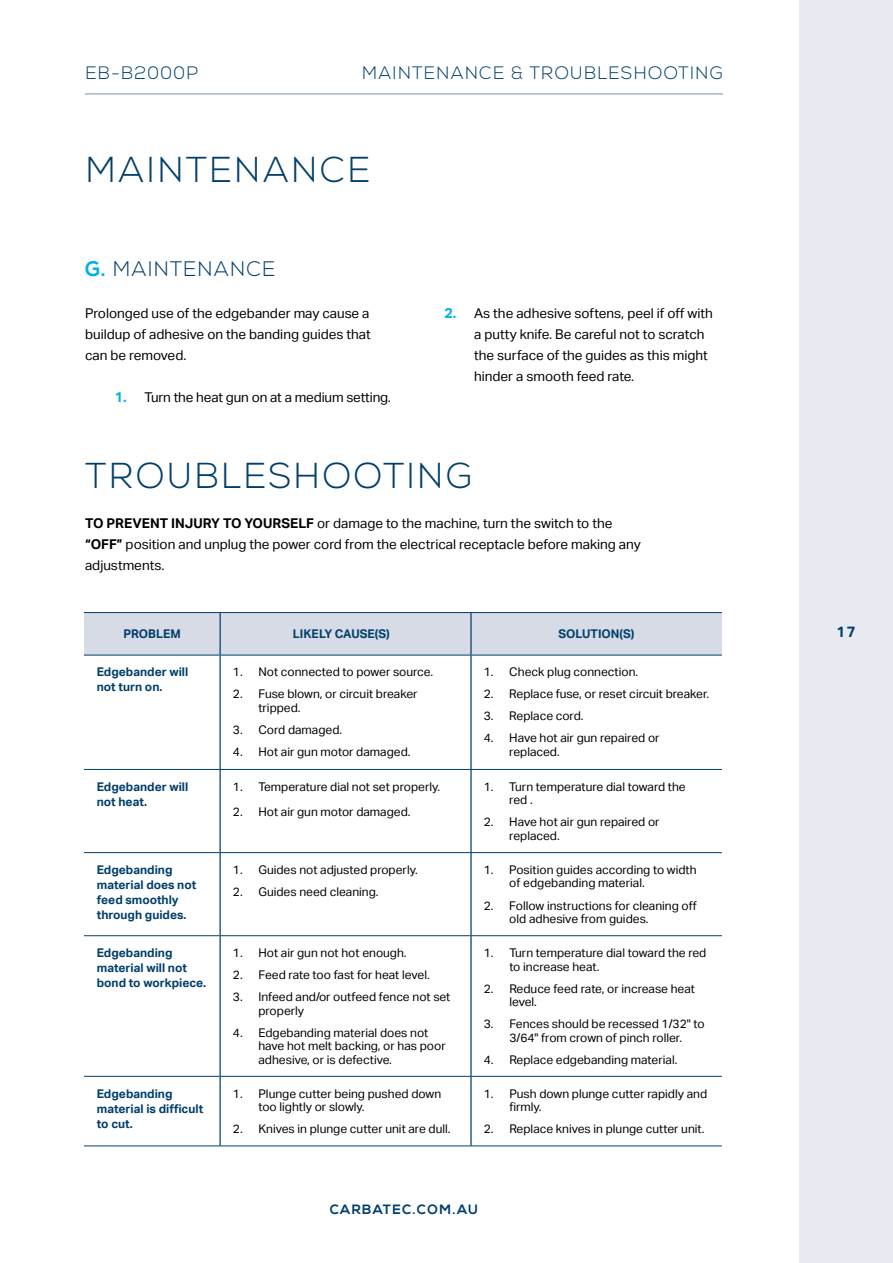
<style>
.page{position:relative;width:893px;height:1263px;background:#fff}
.page>*{position:absolute;margin:0;border:0;box-sizing:border-box;transform-origin:0 0}
.t1{font:300 36px "Nexa";letter-spacing:.05em;color:#003e6b}
.t2{font:300 21px "Nexa";letter-spacing:.035em;color:#003e6b}
.t3{font:300 18px "Nexa";letter-spacing:.05em;color:#003e6b}
.t4{font:700 15px "Aktiv Grotesk";color:#003e6b}
.t5{font:13.5px/21px "Aktiv Grotesk";color:#000}
.t6{font:700 13.5px "Nexa";letter-spacing:.1em;color:#003e6b}
.t7{font:12px/13.5px "Aktiv Grotesk";color:#000}
.t8{font:700 12px/15px "Aktiv Grotesk";color:#003e6b}
.s1{font-weight:700;color:#00b1e5}
.s2{font-weight:700;font-size:14.25px;color:#00b1e5}
.s3{font-weight:700}
</style>
<div class="page">
<div style="left:799px;top:0;width:94px;height:1263px;background:#e7eaf0"></div>
<hr style="left:85px;top:94px;width:638px;height:1px;background:#758dad">
<div style="left:84px;top:613px;width:638px;height:42px;background:#d6dbe6"></div>
<hr style="left:84px;top:612px;width:136px;height:1px;background:#003e6b">
<hr style="left:219px;top:613px;width:2px;height:42px;background:#003e6b">
<hr style="left:220px;top:612px;width:251px;height:1px;background:#003e6b">
<hr style="left:470px;top:613px;width:2px;height:42px;background:#003e6b">
<hr style="left:471px;top:612px;width:251px;height:1px;background:#003e6b">
<hr style="left:84px;top:655px;width:136px;height:1px;background:#003e6b">
<hr style="left:219px;top:655px;width:2px;height:114px;background:#003e6b">
<hr style="left:220px;top:655px;width:251px;height:1px;background:#003e6b">
<hr style="left:470px;top:655px;width:2px;height:114px;background:#003e6b">
<hr style="left:471px;top:655px;width:251px;height:1px;background:#003e6b">
<hr style="left:84px;top:769px;width:136px;height:1px;background:#003e6b">
<hr style="left:84px;top:852px;width:136px;height:1px;background:#003e6b">
<hr style="left:84px;top:935px;width:136px;height:1px;background:#003e6b">
<hr style="left:84px;top:1076px;width:136px;height:1px;background:#003e6b">
<hr style="left:84px;top:1145px;width:136px;height:1px;background:#003e6b">
<hr style="left:219px;top:770px;width:2px;height:82px;background:#003e6b">
<hr style="left:219px;top:853px;width:2px;height:82px;background:#003e6b">
<hr style="left:219px;top:936px;width:2px;height:140px;background:#003e6b">
<hr style="left:219px;top:1077px;width:2px;height:68px;background:#003e6b">
<hr style="left:220px;top:769px;width:251px;height:1px;background:#003e6b">
<hr style="left:220px;top:852px;width:251px;height:1px;background:#003e6b">
<hr style="left:220px;top:935px;width:251px;height:1px;background:#003e6b">
<hr style="left:220px;top:1076px;width:251px;height:1px;background:#003e6b">
<hr style="left:220px;top:1145px;width:251px;height:1px;background:#003e6b">
<hr style="left:470px;top:770px;width:2px;height:82px;background:#003e6b">
<hr style="left:470px;top:853px;width:2px;height:82px;background:#003e6b">
<hr style="left:470px;top:936px;width:2px;height:140px;background:#003e6b">
<hr style="left:470px;top:1077px;width:2px;height:68px;background:#003e6b">
<hr style="left:471px;top:769px;width:251px;height:1px;background:#003e6b">
<hr style="left:471px;top:852px;width:251px;height:1px;background:#003e6b">
<hr style="left:471px;top:935px;width:251px;height:1px;background:#003e6b">
<hr style="left:471px;top:1076px;width:251px;height:1px;background:#003e6b">
<hr style="left:471px;top:1145px;width:251px;height:1px;background:#003e6b">
<h3 class="t3" style="left:85px;top:62px;width:115px">EB-B2000P</h3>
<h3 class="t3" style="left:362px;top:62px;width:363px">MAINTENANCE &amp; TROUBLESHOOTING</h3>
<h1 class="t1" style="left:85px;top:149px;width:287px">MAINTENANCE</h1>
<h2 class="t2" style="left:85px;top:257px;width:192px"><span class="s1">G.</span> MAINTENANCE</h2>
<p class="t5" style="left:85px;top:303px;width:287px;text-align:justify">Prolonged use of the edgebander may cause a buildup of adhesive on the banding guides that can be removed.</p>
<p class="t5" style="left:115px;top:387px;width:278px"><span class="s2">1.</span> Turn the heat gun on at a medium setting.</p>
<p class="t5" style="left:474px;top:303px;width:240px;text-indent:-30px"><span class="s2">2.</span> As the adhesive softens, peel if off with a putty knife. Be careful not to scratch the surface of the guides as this might hinder a smooth feed rate.</p>
<h1 class="t1" style="left:85px;top:454px;width:388px">TROUBLESHOOTING</h1>
<p class="t5" style="left:85px;top:513px;width:557px"><span class="s3">TO PREVENT INJURY TO YOURSELF</span> or damage to the machine, turn the switch to the <span class="s3">“OFF”</span> position and unplug the power cord from the electrical receptacle before making any adjustments.</p>
<p class="t8" style="left:123px;top:626px;width:59px">PROBLEM</p>
<p class="t8" style="left:293px;top:626px;width:98px">LIKELY CAUSE(S)</p>
<p class="t8" style="left:558px;top:626px;width:77px">SOLUTION(S)</p>
<p class="t8" style="left:97px;top:665px;width:93px">Edgebander will not turn on.</p>
<p class="t7" style="left:233px;top:665px;width:202px">1. Not connected to power source.</p>
<p class="t7" style="left:258px;top:687px;width:161px;text-indent:-26px">2. Fuse blown, or circuit breaker tripped.</p>
<p class="t7" style="left:233px;top:723px;width:111px">3. Cord damaged.</p>
<p class="t7" style="left:233px;top:745px;width:179px">4. Hot air gun motor damaged.</p>
<p class="t7" style="left:484px;top:665px;width:156px">1. Check plug connection.</p>
<p class="t7" style="left:484px;top:687px;width:227px">2. Replace fuse, or reset circuit breaker.</p>
<p class="t7" style="left:484px;top:709px;width:101px">3. Replace cord.</p>
<p class="t7" style="left:509px;top:731px;width:152px;text-indent:-26px">4. Have hot air gun repaired or replaced.</p>
<p class="t8" style="left:97px;top:779px;width:93px">Edgebander will not heat.</p>
<p class="t7" style="left:233px;top:780px;width:209px">1. Temperature dial not set properly.</p>
<p class="t7" style="left:233px;top:805px;width:179px">2. Hot air gun motor damaged.</p>
<p class="t8" style="left:97px;top:862px;width:101px">Edgebanding material does not feed smoothly through guides.</p>
<p class="t7" style="left:233px;top:863px;width:186px">1. Guides not adjusted properly.</p>
<p class="t7" style="left:233px;top:885px;width:147px">2. Guides need cleaning.</p>
<p class="t8" style="left:97px;top:945px;width:111px">Edgebanding material will not bond to workpiece.</p>
<p class="t7" style="left:233px;top:946px;width:175px">1. Hot air gun not hot enough.</p>
<p class="t7" style="left:233px;top:968px;width:198px">2. Feed rate too fast for heat level.</p>
<p class="t7" style="left:258px;top:990px;width:194px;text-indent:-26px">3. Infeed and/or outfeed fence not set properly</p>
<p class="t7" style="left:258px;top:1026px;width:189px;text-indent:-26px">4. Edgebanding material does not have hot melt backing, or has poor adhesive, or is defective.</p>
<p class="t8" style="left:97px;top:1086px;width:108px">Edgebanding material is difficult to cut.</p>
<p class="t7" style="left:258px;top:1087px;width:184px;text-indent:-26px">1. Plunge cutter being pushed down too lightly or slowly.</p>
<p class="t7" style="left:233px;top:1122px;width:219px">2. Knives in plunge cutter unit are dull.</p>
<p class="t7" style="left:509px;top:780px;width:178px;text-indent:-26px">1. Turn temperature dial toward the red .</p>
<p class="t7" style="left:509px;top:815px;width:152px;text-indent:-26px">2. Have hot air gun repaired or replaced.</p>
<p class="t7" style="left:509px;top:863px;width:189px;text-indent:-26px">1. Position guides according to width of edgebanding material.</p>
<p class="t7" style="left:509px;top:898px;width:189px;text-indent:-26px">2. Follow instructions for cleaning off old adhesive from guides.</p>
<p class="t7" style="left:509px;top:946px;width:199px;text-indent:-26px">1. Turn temperature dial toward the red to increase heat.</p>
<p class="t7" style="left:509px;top:982px;width:187px;text-indent:-26px">2. Reduce feed rate, or increase heat level.</p>
<p class="t7" style="left:484px;top:1017px;width:222px;text-align:center">3. Fences should be recessed 1/32" to<br>3/64" from crown of pinch roller.</p>
<p class="t7" style="left:484px;top:1053px;width:195px">4. Replace edgebanding material.</p>
<p class="t7" style="left:509px;top:1087px;width:199px;text-indent:-26px">1. Push down plunge cutter rapidly and firmly.</p>
<p class="t7" style="left:484px;top:1122px;width:222px">2. Replace knives in plunge cutter unit.</p>
<p class="t6" style="left:330px;top:1202px;width:150px">CARBATEC.COM.AU</p>
<p class="t4" style="left:837px;top:623px;width:21px">17</p>
</div>
